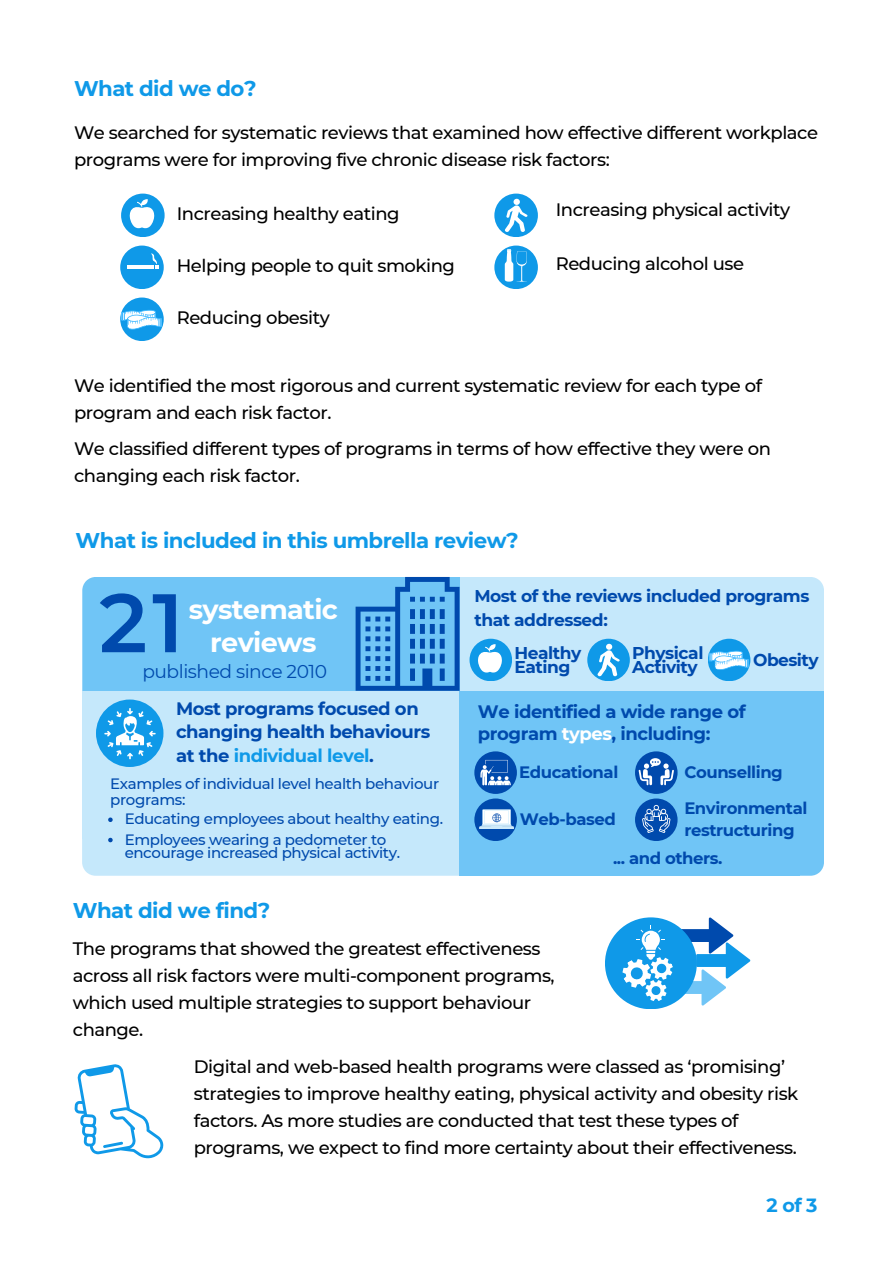
<style>
.page{position:relative;width:894px;height:1264px;background:#fff}
.page>*{position:absolute;margin:0;border:0;box-sizing:border-box;transform-origin:0 0}
.t1{font:600 82.8px "Montserrat";color:#004aad}
.t2{font:700 27.15px/33.2px "Montserrat";letter-spacing:-.025em;color:#fff;text-align:center}
.t3{font:700 21.3px "Montserrat";letter-spacing:-.025em;color:#0f99e8}
.t4{font:700 19.05px "Montserrat";color:#0f99e8}
.t5{font:18.6px "Montserrat";letter-spacing:-.025em;color:#004aad}
.t6{font:500 18px/27px "Montserrat";letter-spacing:-.025em;color:#000}
.t7{font:700 18px/23.7px "Montserrat";letter-spacing:-.025em;color:#004aad}
.t8{font:700 17.1px/14.7px "Montserrat";letter-spacing:-.025em;color:#004aad}
.t9{font:700 16.5px/21.3px "Montserrat";letter-spacing:-.025em;color:#004aad}
.t10{font:500 15px/15.8px "Montserrat";letter-spacing:-.025em;color:#004aad}
.s1{color:#0f99e8}
.s2{color:#fff}
</style>
<div class="page">
<div style="left:604px;top:917px;width:92px;height:92px;background:#0f99e8;border-radius:50%"></div>
<svg style="left:617px;top:917px;width:132px;height:88px"></svg>
<svg style="left:74px;top:1064px;width:89px;height:94px"></svg>
<div style="left:121px;top:193px;width:43px;height:44px;background:#0f99e8;border-radius:50%"></div>
<svg style="left:130px;top:199px;width:24px;height:29px"></svg>
<div style="left:494px;top:193px;width:43px;height:44px;background:#0f99e8;border-radius:50%"></div>
<div style="left:513px;top:199px;width:7px;height:6px;background:#fff;border-radius:50%"></div>
<svg style="left:504px;top:205px;width:23px;height:27px"></svg>
<div style="left:120px;top:245px;width:44px;height:44px;background:#0f99e8;border-radius:50%"></div>
<svg style="left:151px;top:253px;width:8px;height:16px"></svg>
<hr style="left:127px;top:265px;width:27px;height:4px;background:#fff">
<div style="left:494px;top:245px;width:43px;height:44px;background:#0f99e8;border-radius:50%"></div>
<svg style="left:504px;top:249px;width:22px;height:33px"></svg>
<div style="left:120px;top:297px;width:44px;height:44px;background:#0f99e8;border-radius:50%"></div>
<svg style="left:121px;top:310px;width:41px;height:19px"></svg>
<div style="left:459px;top:577px;width:364px;height:114px;background:#c5e8fb"></div>
<div style="left:82px;top:690px;width:442px;height:185px;background:#c5e8fb"></div>
<div style="left:547px;top:690px;width:276px;height:185px;background:#70c5f6"></div>
<div style="left:459px;top:691px;width:340px;height:184px;background:#70c5f6"></div>
<div style="left:96px;top:699px;width:67px;height:68px;background:#0f99e8;border-radius:50%"></div>
<svg style="left:82px;top:577px;width:377px;height:182px;background:#82c7f2"></svg>
<div style="left:469px;top:638px;width:43px;height:43px;background:#0f99e8;border-radius:50%"></div>
<svg style="left:478px;top:644px;width:24px;height:28px"></svg>
<div style="left:587px;top:638px;width:42px;height:43px;background:#0f99e8;border-radius:50%"></div>
<svg style="left:605px;top:643px;width:7px;height:7px"></svg>
<svg style="left:597px;top:650px;width:22px;height:26px"></svg>
<div style="left:707px;top:638px;width:43px;height:43px;background:#0f99e8;border-radius:50%"></div>
<svg style="left:708px;top:650px;width:40px;height:20px"></svg>
<svg style="left:634px;top:751px;width:43px;height:43px"></svg>
<svg style="left:638px;top:758px;width:35px;height:27px"></svg>
<div style="left:474px;top:751px;width:42px;height:43px;background:#004aad;border-radius:50%"></div>
<svg style="left:480px;top:760px;width:30px;height:25px"></svg>
<div style="left:474px;top:798px;width:42px;height:43px;background:#004aad;border-radius:50%"></div>
<svg style="left:479px;top:809px;width:35px;height:20px"></svg>
<div style="left:634px;top:798px;width:43px;height:43px;background:#004aad;border-radius:50%"></div>
<svg style="left:642px;top:805px;width:28px;height:27px"></svg>
<svg style="left:108px;top:817px;width:5px;height:5px"></svg>
<svg style="left:108px;top:837px;width:5px;height:5px"></svg>
<h1 class="t3" style="left:74px;top:75px;width:184px">What did we do?</h1>
<h5 class="t6" style="left:74px;top:119px;width:745px">We searched for systematic reviews that examined how effective different workplace programs were for improving five chronic disease risk factors:</h5>
<h5 class="t6" style="left:177px;top:200px;width:224px">Increasing healthy eating</h5>
<h4 class="t6" style="left:555px;top:196px;width:236px">Increasing physical activity</h4>
<h2 class="t6" style="left:177px;top:252px;width:280px">Helping people to quit smoking</h2>
<h3 class="t6" style="left:555px;top:250px;width:190px">Reducing alcohol use</h3>
<p class="t6" style="left:177px;top:304px;width:154px">Reducing obesity</p>
<p class="t6" style="left:74px;top:372px;width:689px">We identified the most rigorous and current systematic review for each type of program and each risk factor.</p>
<h6 class="t6" style="left:74px;top:435px;width:698px">We classified different types of programs in terms of how effective they were on changing each risk factor.</h6>
<p class="t3" style="left:76px;top:527px;width:444px">What is included in this umbrella review?</p>
<h3 class="t1" style="left:99px;top:572px;width:86px">21</h3>
<h3 class="t2" style="left:189px;top:593px;width:150px">systematic reviews</h3>
<h2 class="t5" style="left:142px;top:660px;width:186px">published since 2010</h2>
<p class="t7" style="left:176px;top:696px;width:256px">Most programs focused on changing health behaviours at the <span class="s1">individual level</span>.</p>
<p class="t10" style="left:110px;top:776px;width:330px">Examples of individual level health behaviour programs:</p>
<p class="t10" style="left:125px;top:811px;width:320px">Educating employees about healthy eating.</p>
<h3 class="t10" style="left:125px;top:832px;width:277px;line-height:13.5px">Employees wearing a pedometer to encourage increased physical activity.</h3>
<p class="t3" style="left:73px;top:897px;width:199px">What did we find?</p>
<p class="t8" style="left:474px;top:584px;width:336px;line-height:23.7px">Most of the reviews included programs that addressed:</p>
<p class="t8" style="left:514px;top:645px;width:69px">Healthy<br>Eating</p>
<p class="t8" style="left:632px;top:645px;width:73px">Physical<br>Activity</p>
<h5 class="t8" style="left:753px;top:652px;width:67px">Obesity</h5>
<h3 class="t7" style="left:478px;top:699px;width:269px;line-height:22.5px">We identified a wide range of program <span class="s2">types</span>, including:</h3>
<p class="t9" style="left:519px;top:761px;width:101px">Educational</p>
<h3 class="t9" style="left:684px;top:761px;width:100px">Counselling</h3>
<h3 class="t9" style="left:519px;top:808px;width:98px">Web-based</h3>
<p class="t9" style="left:684px;top:797px;width:125px">Environmental restructuring</p>
<p class="t9" style="left:613px;top:847px;width:111px">... and others.</p>
<h5 class="t6" style="left:73px;top:935px;width:483px">The programs that showed the greatest effectiveness across all risk factors were multi-component programs, which used multiple strategies to support behaviour change.</h5>
<p class="t6" style="left:194px;top:1053px;width:606px">Digital and web-based health programs were classed as ‘promising’ strategies to improve healthy eating, physical activity and obesity risk factors. As more studies are conducted that test these types of programs, we expect to find more certainty about their effectiveness.</p>
<h3 class="t4" style="left:766px;top:1193px;width:52px">2of3</h3>
</div>
